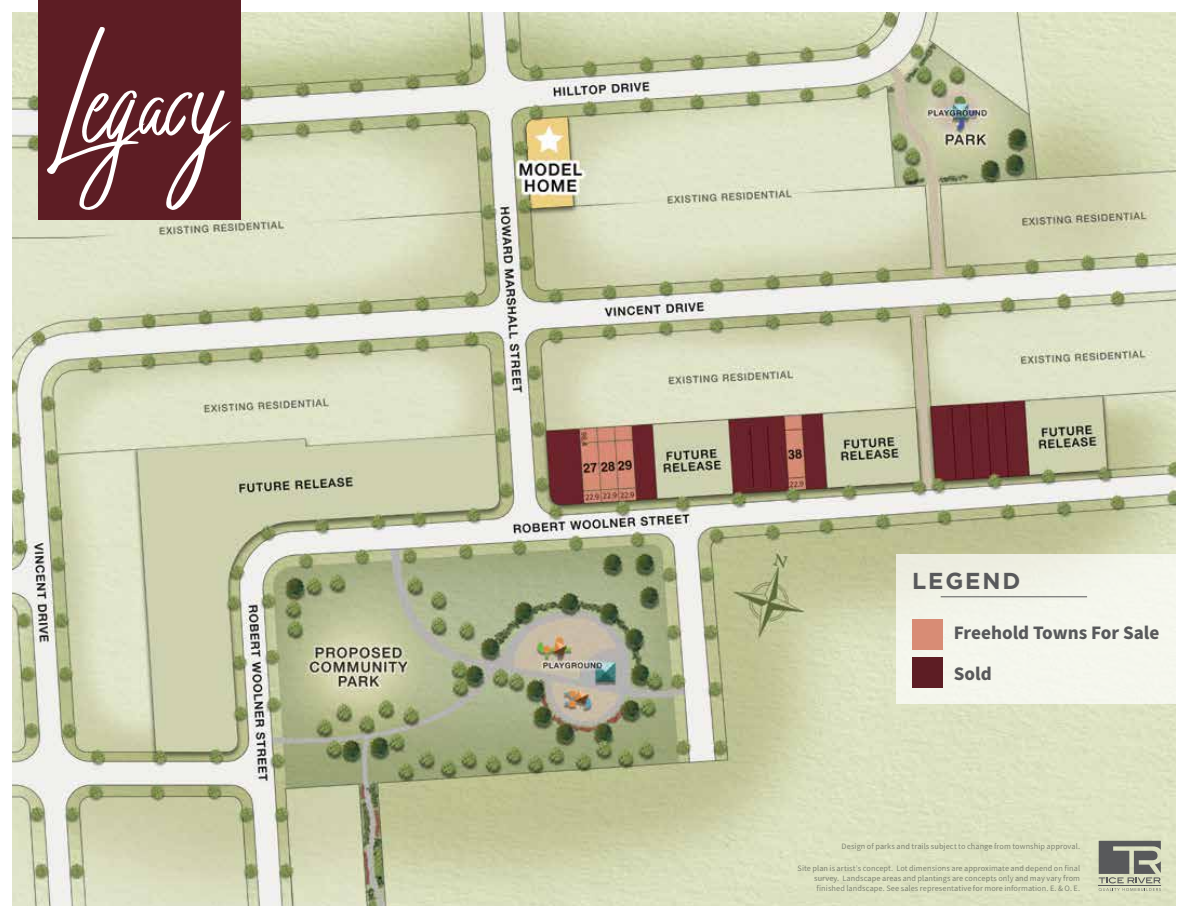
<style>
.page{position:relative;width:1188px;height:918px;background:#fff}
.page>*{position:absolute;margin:0;border:0;box-sizing:border-box;transform-origin:0 0}
.t1{font:700 22.95px "Gotham";letter-spacing:.08em;color:#58595b}
.t2{font:700 19.2px "Source Sans Pro";color:#58595b}
.t3{font:8.25px/9.9px "Source Sans Pro";letter-spacing:.01em;color:#939598;text-align:justify}
</style>
<div class="page">
<img style="left:13px;top:13px;width:1162px;height:892px">
<svg style="left:1099px;top:841px;width:62px;height:50px;background:#909386"></svg>
<hr style="left:1099px;top:885px;width:62px;height:1px;background:#58595b">
<div style="left:896px;top:554px;width:292px;height:150px;background:#f4f6ed"></div>
<div style="left:912px;top:620px;width:30px;height:30px;background:#d88c75"></div>
<hr style="left:941px;top:596px;width:146px;height:1px;background:#58595b">
<div style="left:0;top:0;width:1188px;height:918px;border:12px solid #fff"></div>
<div style="left:38px;top:0;width:202px;height:219px;background:#5d1d24"></div>
<svg style="left:47px;top:27px;width:185px;height:183px"></svg>
<div style="left:912px;top:658px;width:30px;height:30px;background:#5d1d24"></div>
<h1 class="t1" style="left:912px;top:568px;width:110px">LEGEND</h1>
<h2 class="t2" style="left:954px;top:620px;width:207px">Freehold Towns For Sale</h2>
<h2 class="t2" style="left:954px;top:661px;width:39px">Sold</h2>
<p class="t3" style="left:842px;top:842px;width:240px">Design of parks and trails subject to change from township approval.</p>
<p class="t3" style="left:814px;top:864px;width:267px;text-indent:-17px">Site plan is artist’s concept. Lot dimensions are approximate and depend on final survey. Landscape areas and plantings are concepts only and may vary from finished landscape. See sales representative for more information. E. &amp; O. E.</p>
</div>
